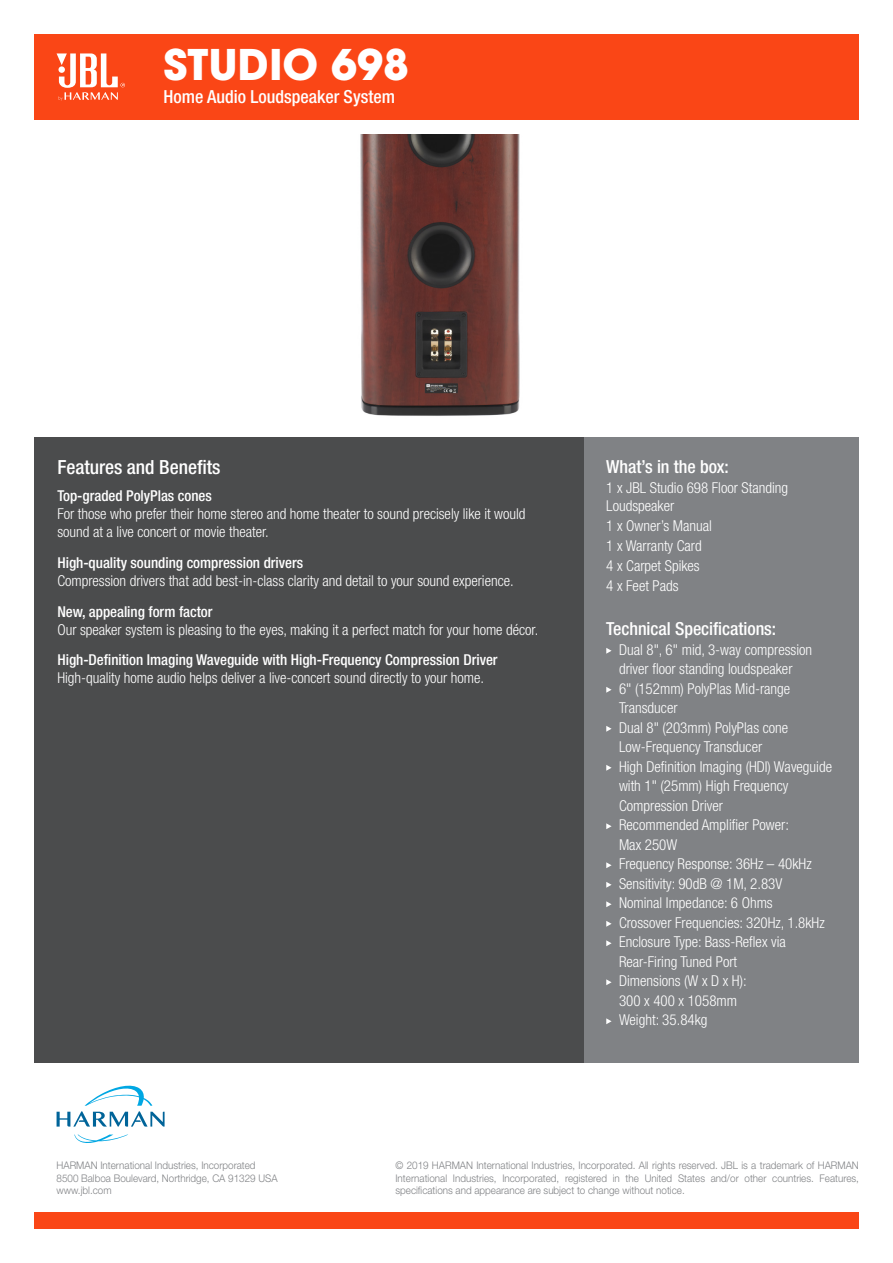
<style>
.page{position:relative;width:893px;height:1263px;background:#fff}
.page>*{position:absolute;margin:0;border:0;box-sizing:border-box;transform-origin:0 0}
.t1{font:700 42px "Avant Garde";color:#fff}
.t2{font:500 condensed 19.5px "Helvetica Neue LT Pro";color:#fff}
.t3{font:500 condensed 18px "Helvetica Neue LT Pro";color:#fff}
.t4{font:300 condensed 15px/19.5px "Helvetica Neue LT Pro";color:#fff}
.t5{font:500 condensed 15px "Helvetica Neue LT Pro";color:#fff}
.t6{font:300 10.5px/12.6px "Helvetica Neue LT Pro";color:#808285;text-align:justify;scale:.94 1}
</style>
<div class="page">
<div style="left:584px;top:437px;width:275px;height:626px;background:#808285"></div>
<svg style="left:606px;top:648px;width:6px;height:6px"></svg>
<svg style="left:606px;top:687px;width:6px;height:6px"></svg>
<svg style="left:606px;top:726px;width:6px;height:6px"></svg>
<svg style="left:606px;top:765px;width:6px;height:6px"></svg>
<svg style="left:606px;top:823px;width:6px;height:6px"></svg>
<svg style="left:606px;top:862px;width:6px;height:6px"></svg>
<svg style="left:606px;top:882px;width:6px;height:6px"></svg>
<svg style="left:606px;top:901px;width:6px;height:6px"></svg>
<svg style="left:606px;top:921px;width:6px;height:6px"></svg>
<svg style="left:606px;top:940px;width:6px;height:6px"></svg>
<svg style="left:606px;top:979px;width:6px;height:6px"></svg>
<svg style="left:606px;top:1018px;width:6px;height:6px"></svg>
<div style="left:34px;top:437px;width:550px;height:626px;background:#4b4c4d"></div>
<div style="left:34px;top:34px;width:825px;height:85px;background:#fa4616"></div>
<svg style="left:57px;top:53px;width:68px;height:48px"></svg>
<div style="left:34px;top:1213px;width:825px;height:16px;background:#fa4616"></div>
<svg style="left:74px;top:1134px;width:54px;height:9px"></svg>
<svg style="left:57px;top:1085px;width:108px;height:41px"></svg>
<img style="left:360px;top:135px;width:160px;height:281px">
<p class="t1" style="left:163px;top:38px;width:247px">STUDIO 698</p>
<p class="t3" style="left:163px;top:86px;width:233px">Home Audio Loudspeaker System</p>
<p class="t2" style="left:57px;top:456px;width:165px">Features and Benefits</p>
<p class="t5" style="left:57px;top:487px;width:156px">Top-graded PolyPlas cones</p>
<p class="t4" style="left:57px;top:504px;width:470px;line-height:18px">For those who prefer their home stereo and home theater to sound precisely like it would sound at a live concert or movie theater.</p>
<p class="t5" style="left:57px;top:553px;width:247px">High-quality sounding compression drivers</p>
<p class="t4" style="left:57px;top:570px;width:458px">Compression drivers that add best-in-class clarity and detail to your sound experience.</p>
<p class="t5" style="left:57px;top:602px;width:157px">New, appealing form factor</p>
<p class="t4" style="left:57px;top:619px;width:482px">Our speaker system is pleasing to the eyes, making it a perfect match for your home décor.</p>
<p class="t5" style="left:57px;top:651px;width:442px">High-Definition Imaging Waveguide with High-Frequency Compression Driver</p>
<p class="t4" style="left:57px;top:668px;width:428px">High-quality home audio helps deliver a live-concert sound directly to your home.</p>
<p class="t3" style="left:606px;top:455px;width:124px">What’s in the box:</p>
<p class="t4" style="left:606px;top:478px;width:183px;line-height:18px">1 x JBL Studio 698 Floor Standing<br>Loudspeaker</p>
<p class="t4" style="left:606px;top:516px;width:107px">1 x Owner’s Manual</p>
<p class="t4" style="left:606px;top:536px;width:97px">1 x Warranty Card</p>
<p class="t4" style="left:606px;top:556px;width:95px">4 x Carpet Spikes</p>
<p class="t4" style="left:606px;top:576px;width:74px">4 x Feet Pads</p>
<p class="t3" style="left:606px;top:618px;width:171px">Technical Specifications:</p>
<p class="t4" style="left:619px;top:639px;width:195px">Dual 8", 6" mid, 3-way compression driver floor standing loudspeaker</p>
<p class="t4" style="left:619px;top:678px;width:173px">6" (152mm) PolyPlas Mid-range<br>Transducer</p>
<p class="t4" style="left:619px;top:717px;width:171px">Dual 8" (203mm) PolyPlas cone<br>Low-Frequency Transducer</p>
<p class="t4" style="left:619px;top:756px;width:215px">High Definition Imaging (HDI) Waveguide with 1" (25mm) High Frequency<br>Compression Driver</p>
<p class="t4" style="left:619px;top:815px;width:171px">Recommended Amplifier Power:<br>Max 250W</p>
<p class="t4" style="left:619px;top:854px;width:194px">Frequency Response: 36Hz – 40kHz</p>
<p class="t4" style="left:619px;top:873px;width:165px">Sensitivity: 90dB @ 1M, 2.83V</p>
<p class="t4" style="left:619px;top:893px;width:155px">Nominal Impedance: 6 Ohms</p>
<p class="t4" style="left:619px;top:912px;width:207px">Crossover Frequencies: 320Hz, 1.8kHz</p>
<p class="t4" style="left:619px;top:932px;width:168px">Enclosure Type: Bass-Reflex via<br>Rear-Firing Tuned Port</p>
<p class="t4" style="left:619px;top:971px;width:129px">Dimensions (W x D x H):<br>300 x 400 x 1058mm</p>
<p class="t4" style="left:619px;top:1010px;width:90px">Weight: 35.84kg</p>
<p class="t6" style="left:57px;top:1159px;width:213px">HARMAN International Industries, Incorporated</p>
<p class="t6" style="left:57px;top:1171px;width:237px">8500 Balboa Boulevard, Northridge, CA 91329 USA</p>
<p class="t6" style="left:57px;top:1184px;width:60px">www.jbl.com</p>
<p class="t6" style="left:395px;top:1159px;width:495px">© 2019 HARMAN International Industries, Incorporated. All rights reserved. JBL is a trademark of HARMAN International Industries, Incorporated, registered in the United States and/or other countries. Features, specifications and appearance are subject to change without notice.</p>
</div>
